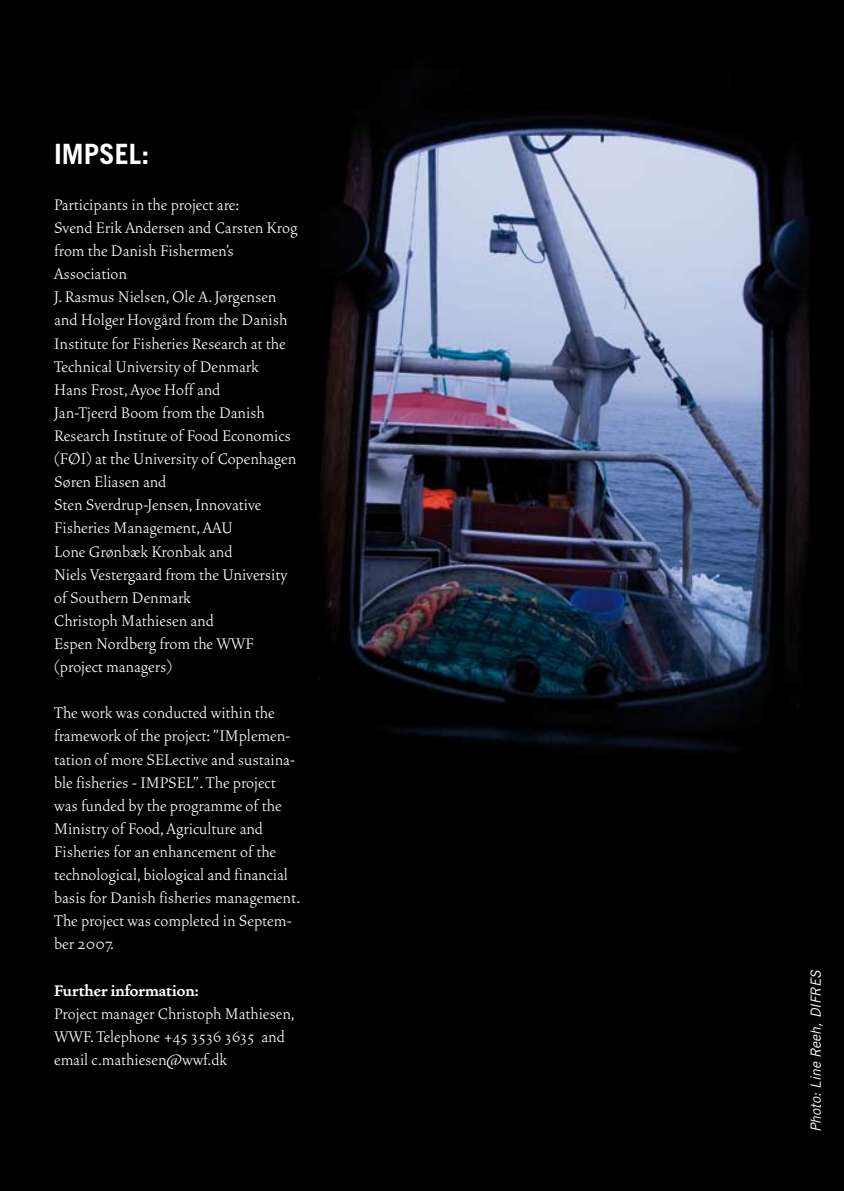
<style>
.page{position:relative;width:844px;height:1191px;background:#fff}
.page>*{position:absolute;margin:0;border:0;box-sizing:border-box;transform-origin:0 0}
.t1{font:700 28px "Trade Gothic";color:#fff}
.t2{font:300 19.25px/23.1px "Vendetta";color:#fff}
.t3{font:700 19.25px "Vendetta";color:#fff}
.t4{font:italic 14px "Trade Gothic";color:#fff}
</style>
<div class="page">
<img style="left:0;top:0;width:843px;height:1191px">
<h1 class="t1" style="left:54px;top:136px;width:96px">IMPSEL:</h1>
<p class="t2" style="left:54px;top:193px;width:245px">Participants in the project are:<br>Svend Erik Andersen and Carsten Krog from the Danish Fishermen’s<br>Association<br>J. Rasmus Nielsen, Ole A. Jørgensen and Holger Hovgård from the Danish<br>Institute for Fisheries Research at the<br>Technical University of Denmark<br>Hans Frost, Ayoe Hoff and<br>Jan-Tjeerd Boom from the Danish<br>Research Institute of Food Economics (FØI) at the University of Copenhagen<br>Søren Eliasen and<br>Sten Sverdrup-Jensen, Innovative<br>Fisheries Management, AAU<br>Lone Grønbæk Kronbak and<br>Niels Vestergaard from the University of Southern Denmark<br>Christoph Mathiesen and<br>Espen Nordberg from the WWF (project managers)</p>
<p class="t2" style="left:54px;top:701px;width:247px">The work was conducted within the framework of the project: ”IMplemen&shy;tation of more SELective and sustaina&shy;ble fisheries - IMPSEL”. The project was funded by the programme of the Ministry of Food, Agriculture and Fisheries for an enhancement of the technological, biological and financial basis for Danish fisheries management.<br>The project was completed in Septem&shy;ber 2007.</p>
<p class="t3" style="left:54px;top:981px;width:146px">Further information:</p>
<p class="t2" style="left:54px;top:1002px;width:242px">Project manager Christoph Mathiesen,<br>WWF. Telephone +45 3536 3635 and email c.mathiesen@wwf.dk</p>
<p class="t4" style="left:807px;top:1132px;width:164px;rotate:-90deg">Photo: Line Reeh, DIFRES</p>
</div>
